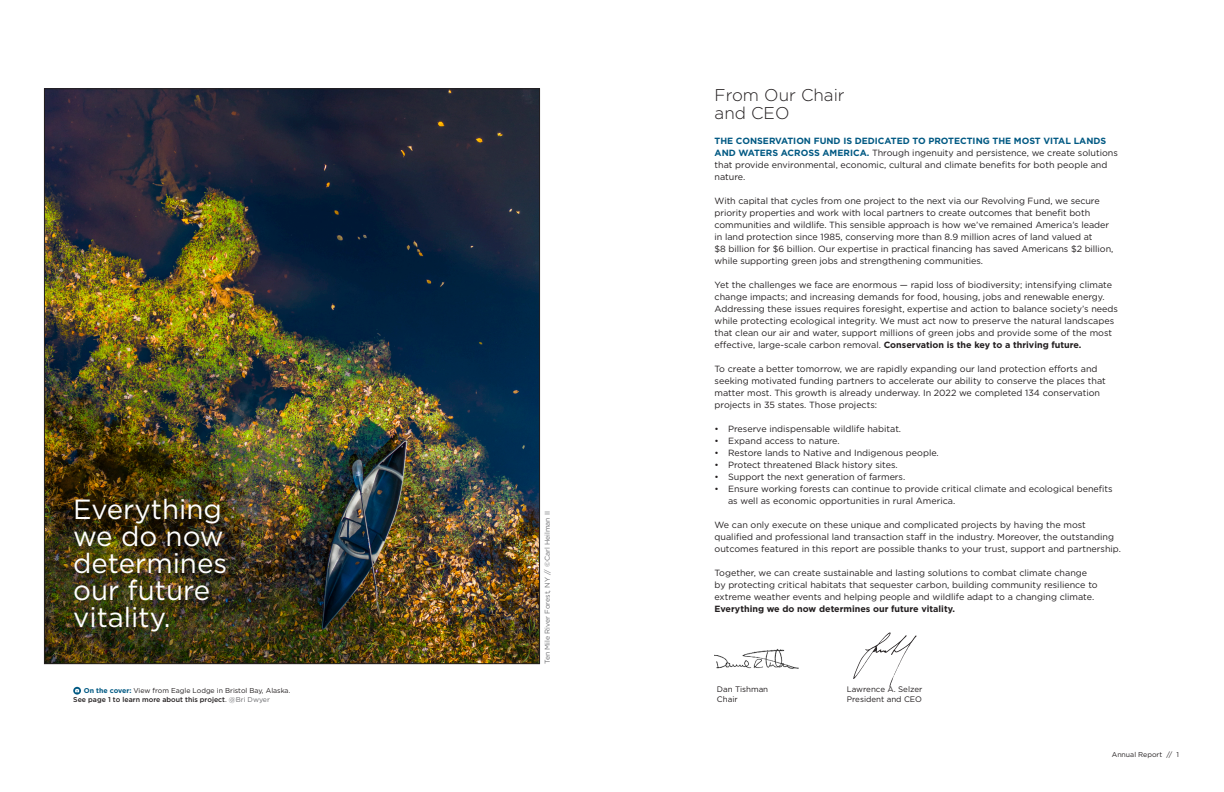
<style>
.page{position:relative;width:1224px;height:792px;background:#fff}
.page>*{position:absolute;margin:0;border:0;box-sizing:border-box;transform-origin:0 0}
.t1{font:27.7px/26.9px "Gotham";color:#fff}
.t2{font:300 17px/18px "Gotham";color:#231f20}
.t3{font:9px/12px "Gotham";color:#231f20}
.t4{font:8px/10px "Gotham";color:#231f20}
.t5{font:7px/8.4px "Gotham";color:#231f20}
.t6{font:7px "Gotham";color:#6c6d70}
.s1{font-weight:700;color:#005983}
.s2{font-weight:500}
.s3{color:#6c6d70}
.s4{font-weight:700}
</style>
<div class="page">
<img style="left:46px;top:91px;width:492px;height:571px">
<svg style="left:73px;top:687px;width:8px;height:8px"></svg>
<img style="left:714px;top:649px;width:85px;height:20px">
<img style="left:853px;top:632px;width:64px;height:55px">
<svg style="left:75px;top:689px;width:4px;height:3px"></svg>
<p class="t1" style="left:73px;top:495px;width:156px">Everything we do now determines our future vitality.</p>
<p class="t5" style="left:73px;top:686px;width:219px;text-indent:10px"><span class="s1">On the cover:</span> View from Eagle Lodge in Bristol Bay, Alaska.<br><span class="s2">See page 1 to learn more about this project</span>. <span class="s3">@Bri Dwyer</span></p>
<p class="t6" style="left:543px;top:664px;width:154px;rotate:-90deg">Ten Mile River Forest, NY // ©Carl Heilman II</p>
<p class="t2" style="left:715px;top:86px;width:132px">From Our Chair and CEO</p>
<p class="t3" style="left:715px;top:135px;width:405px"><span class="s1">THE CONSERVATION FUND IS DEDICATED TO PROTECTING THE MOST VITAL LANDS AND WATERS ACROSS AMERICA.</span> Through ingenuity and persistence, we create solutions that provide environmental, economic, cultural and climate benefits for both people and nature.</p>
<p class="t3" style="left:715px;top:195px;width:400px">With capital that cycles from one project to the next via our Revolving Fund, we secure priority properties and work with local partners to create outcomes that benefit both communities and wildlife. This sensible approach is how we’ve remained America’s leader in land protection since 1985, conserving more than 8.9 million acres of land valued at<br>$8 billion for $6 billion. Our expertise in practical financing has saved Americans $2 billion, while supporting green jobs and strengthening communities.</p>
<p class="t3" style="left:715px;top:279px;width:405px">Yet the challenges we face are enormous — rapid loss of biodiversity; intensifying climate change impacts; and increasing demands for food, housing, jobs and renewable energy.<br>Addressing these issues requires foresight, expertise and action to balance society’s needs while protecting ecological integrity. We must act now to preserve the natural landscapes that clean our air and water, support millions of green jobs and provide some of the most effective, large-scale carbon removal. <span class="s4">Conservation is the key to a thriving future.</span></p>
<p class="t3" style="left:715px;top:363px;width:393px">To create a better tomorrow, we are rapidly expanding our land protection efforts and seeking motivated funding partners to accelerate our ability to conserve the places that matter most. This growth is already underway. In 2022 we completed 134 conservation projects in 35 states. Those projects:</p>
<p class="t3" style="left:715px;top:423px;width:188px">• Preserve indispensable wildlife habitat.</p>
<p class="t3" style="left:715px;top:435px;width:127px">• Expand access to nature.</p>
<p class="t3" style="left:715px;top:447px;width:226px">• Restore lands to Native and Indigenous people.</p>
<p class="t3" style="left:715px;top:459px;width:185px">• Protect threatened Black history sites.</p>
<p class="t3" style="left:715px;top:471px;width:192px">• Support the next generation of farmers.</p>
<p class="t3" style="left:728px;top:483px;width:386px;text-indent:-14px">• Ensure working forests can continue to provide critical climate and ecological benefits as well as economic opportunities in rural America.</p>
<p class="t3" style="left:715px;top:519px;width:408px">We can only execute on these unique and complicated projects by having the most qualified and professional land transaction staff in the industry. Moreover, the outstanding outcomes featured in this report are possible thanks to your trust, support and partnership.</p>
<p class="t3" style="left:715px;top:567px;width:385px">Together, we can create sustainable and lasting solutions to combat climate change by protecting critical habitats that sequester carbon, building community resilience to extreme weather events and helping people and wildlife adapt to a changing climate.<br><span class="s4">Everything we do now determines our future vitality.</span></p>
<p class="t4" style="left:717px;top:684px;width:53px">Dan Tishman<br>Chair</p>
<p class="t4" style="left:847px;top:684px;width:77px">Lawrence A. Selzer<br>President and CEO</p>
<p class="t5" style="left:1112px;top:750px;width:69px">Annual Report // 1</p>
</div>
